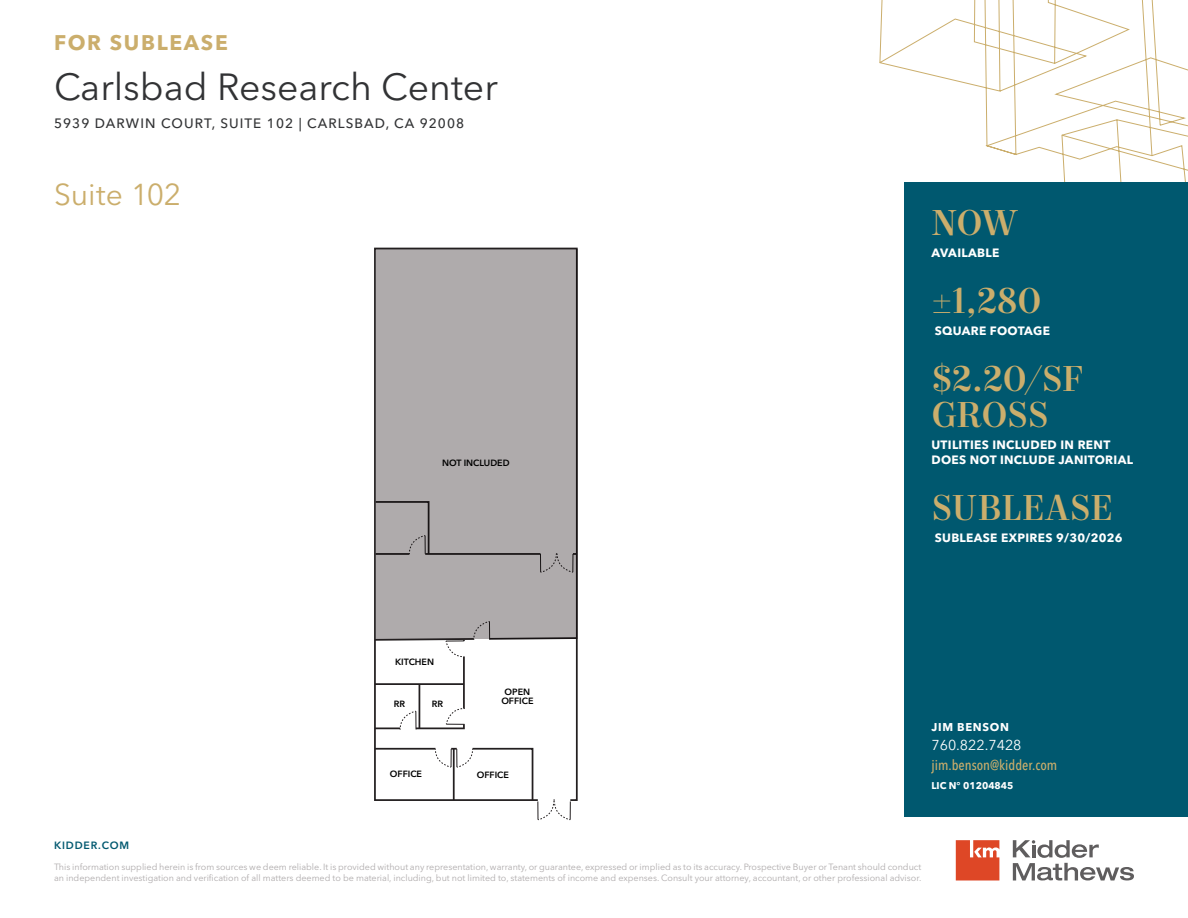
<style>
.page{position:relative;width:1188px;height:918px;background:#fff}
.page>*{position:absolute;margin:0;border:0;box-sizing:border-box;transform-origin:0 0}
.t1{font:37.5px "Avenir Next LT Pro";color:#323335}
.t2{font:500 36px/36px "Mort Modern 09";letter-spacing:-.01em;color:#cbae6c}
.t3{font:30px "Avenir Next LT Pro";color:#cbae6c}
.t4{font:700 21px "Avenir Next LT Pro";letter-spacing:.08em;color:#cbae6c}
.t5{font:500 condensed 14.25px "Avenir Next LT Pro";color:#cbae6c}
.t6{font:14.25px "Avenir Next LT Pro";color:#fff}
.t7{font:500 13.5px "Avenir Next LT Pro";letter-spacing:.08em;color:#323335}
.t8{font:700 12px/15px "Avenir Next LT Pro";letter-spacing:.025em;color:#fff}
.t9{font:700 11.25px "Avenir Next LT Pro";letter-spacing:.06em;color:#fff}
.t10{font:600 10.5px "Avenir Next LT Pro";letter-spacing:.08em;color:#00586f}
.t11{font:700 9.75px "Avenir Next LT Pro";color:#fff}
.t12{font:9px/10.8px "Avenir Next LT Pro";color:#afabac}
.t13{font:600 9px/9px "Avenir Next LT Pro";color:#000;text-align:center}
</style>
<div class="page">
<svg style="left:1013px;top:840px;width:121px;height:41px"></svg>
<svg style="left:956px;top:840px;width:43px;height:41px;background:#e25e41"></svg>
<svg style="left:879px;top:0;width:309px;height:182px"></svg>
<div style="left:904px;top:182px;width:284px;height:635px;background:#00586f"></div>
<svg style="left:374px;top:747px;width:197px;height:73px"></svg>
<svg style="left:374px;top:621px;width:204px;height:109px"></svg>
<hr style="left:453px;top:749px;width:2px;height:51px;background:#231f20">
<svg style="left:374px;top:500px;width:2px;height:56px"></svg>
<div style="left:376px;top:249px;width:201px;height:390px;background:#afabac"></div>
<h3 class="t4" style="left:54px;top:30px;width:175px">FOR SUBLEASE</h3>
<h1 class="t1" style="left:54px;top:64px;width:445px">Carlsbad Research Center</h1>
<h3 class="t7" style="left:54px;top:115px;width:412px">5939 DARWIN COURT, SUITE 102 | CARLSBAD, CA 92008</h3>
<h3 class="t3" style="left:54px;top:177px;width:129px">Suite 102</h3>
<p class="t13" style="left:442px;top:458px;width:69px">NOT INCLUDED</p>
<h2 class="t2" style="left:932px;top:206px;width:87px">NOW</h2>
<h3 class="t8" style="left:932px;top:245px;width:69px">AVAILABLE</h3>
<h2 class="t2" style="left:932px;top:284px;width:111px">±1,280</h2>
<h3 class="t8" style="left:935px;top:323px;width:117px">SQUARE FOOTAGE</h3>
<h2 class="t2" style="left:932px;top:362px;width:153px">$2.20/SF<br>GROSS</h2>
<h3 class="t8" style="left:932px;top:437px;width:203px">UTILITIES INCLUDED IN RENT<br>DOES NOT INCLUDE JANITORIAL</h3>
<h2 class="t2" style="left:932px;top:491px;width:183px">SUBLEASE</h2>
<h3 class="t8" style="left:935px;top:530px;width:189px">SUBLEASE EXPIRES 9/30/2026</h3>
<p class="t13" style="left:395px;top:657px;width:41px">KITCHEN</p>
<p class="t13" style="left:394px;top:700px;width:13px">RR</p>
<p class="t13" style="left:432px;top:700px;width:13px">RR</p>
<p class="t13" style="left:501px;top:687px;width:34px">OPEN<br>OFFICE</p>
<p class="t13" style="left:390px;top:769px;width:34px">OFFICE</p>
<p class="t13" style="left:477px;top:771px;width:34px">OFFICE</p>
<p class="t9" style="left:931px;top:720px;width:79px">JIM BENSON</p>
<h3 class="t6" style="left:931px;top:737px;width:92px">760.822.7428</h3>
<h3 class="t5" style="left:931px;top:756px;width:127px">jim.benson@kidder.com</h3>
<p class="t11" style="left:932px;top:780px;width:84px">LIC N° 01204845</p>
<p class="t10" style="left:54px;top:839px;width:77px">KIDDER.COM</p>
<p class="t12" style="left:54px;top:861px;width:869px">This information supplied herein is from sources we deem reliable. It is provided without any representation, warranty, or guarantee, expressed or implied as to its accuracy. Prospective Buyer or Tenant should conduct an independent investigation and verification of all matters deemed to be material, including, but not limited to, statements of income and expenses. Consult your attorney, accountant, or other professional advisor.</p>
</div>
